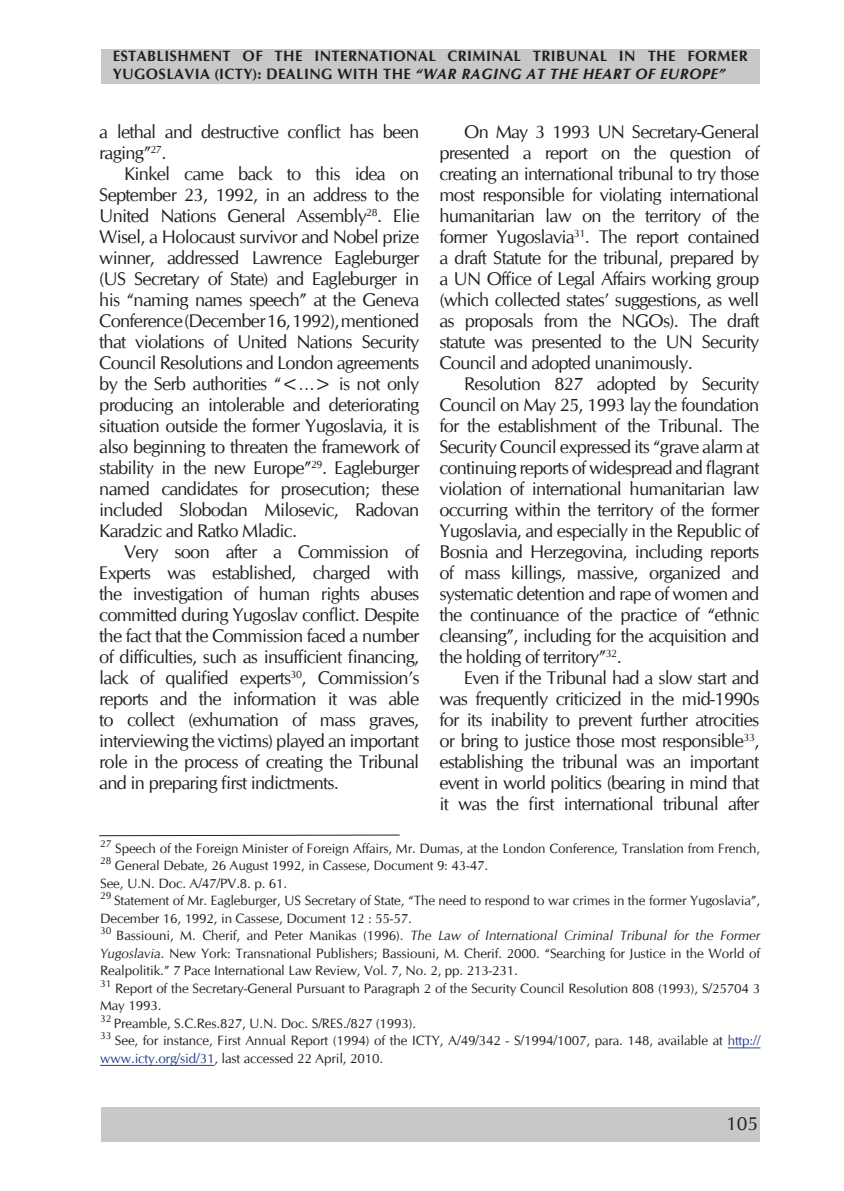
<style>
.page{position:relative;width:844px;height:1191px;background:#fff}
.page>*{position:absolute;margin:0;border:0;box-sizing:border-box;transform-origin:0 0}
.t1{font:19.25px "CG Omega";color:#231f20}
.t2{font:18.38px/21px "CG Omega";letter-spacing:-.04em;color:#231f20;text-align:justify}
.t3{font:700 14.88px/17.8px "CG Omega";letter-spacing:.025em;color:#231f20}
.t4{font:13.47px/17.5px "CG Omega";letter-spacing:-.01em;color:#231f20}
.s1{font-style:italic}
.s2{color:#253f8e}
</style>
<div class="page">
<div style="left:101px;top:1107px;width:658px;height:34px;background:#c7c8ca"></div>
<div style="left:101px;top:50px;width:658px;height:34px;background:#c7c8ca"></div>
<svg style="left:99px;top:834px;width:301px;height:2px"></svg>
<hr style="left:727px;top:1047px;width:33px;height:1px;background:#253f8e">
<hr style="left:100px;top:1065px;width:114px;height:1px;background:#253f8e">
<p class="t3" style="left:113px;top:47px;width:636px">ESTABLISHMENT OF THE INTERNATIONAL CRIMINAL TRIBUNAL IN THE FORMER<br>YUGOSLAVIA (ICTY): DEALING WITH THE <span class="s1">“WAR RAGING AT THE HEART OF EUROPE”</span></p>
<p class="t2" style="left:99px;top:121px;width:321px">a lethal and destructive conflict has been raging”<sup>27</sup>.</p>
<p class="t2" style="left:99px;top:163px;width:321px;text-indent:25px">Kinkel came back to this idea on September 23, 1992, in an address to the United Nations General Assembly<sup>28</sup>. Elie Wisel, a Holocaust survivor and Nobel prize winner, addressed Lawrence Eagleburger (US Secretary of State) and Eagleburger in his “naming names speech” at the Geneva Conference (December 16, 1992), mentioned that violations of United Nations Security Council Resolutions and London agreements by the Serb authorities “&lt;…&gt; is not only producing an intolerable and deteriorating situation outside the former Yugoslavia, it is also beginning to threaten the framework of stability in the new Europe”<sup>29</sup>. Eagleburger named candidates for prosecution; these included Slobodan Milosevic, Radovan Karadzic and Ratko Mladic.</p>
<p class="t2" style="left:99px;top:541px;width:321px;text-indent:25px">Very soon after a Commission of Experts was established, charged with the investigation of human rights abuses committed during Yugoslav conflict. Despite the fact that the Commission faced a number of difficulties, such as insufficient financing, lack of qualified experts<sup>30</sup>, Commission’s reports and the information it was able to collect (exhumation of mass graves, interviewing the victims) played an important role in the process of creating the Tribunal and in preparing first indictments.</p>
<p class="t2" style="left:439px;top:121px;width:321px;text-indent:25px">On May 3 1993 UN Secretary-General presented a report on the question of creating an international tribunal to try those most responsible for violating international humanitarian law on the territory of the former Yugoslavia<sup>31</sup>. The report contained a draft Statute for the tribunal, prepared by a UN Office of Legal Affairs working group (which collected states’ suggestions, as well as proposals from the NGOs). The draft statute was presented to the UN Security Council and adopted unanimously.</p>
<p class="t2" style="left:439px;top:373px;width:321px;text-indent:25px">Resolution 827 adopted by Security Council on May 25, 1993 lay the foundation for the establishment of the Tribunal. The Security Council expressed its “grave alarm at continuing reports of widespread and flagrant violation of international humanitarian law occurring within the territory of the former Yugoslavia, and especially in the Republic of Bosnia and Herzegovina, including reports of mass killings, massive, organized and systematic detention and rape of women and the continuance of the practice of “ethnic cleansing”, including for the acquisition and the holding of territory”<sup>32</sup>.</p>
<p class="t2" style="left:439px;top:667px;width:321px;text-indent:25px">Even if the Tribunal had a slow start and was frequently criticized in the mid-1990s for its inability to prevent further atrocities or bring to justice those most responsible<sup>33</sup>, establishing the tribunal was an important event in world politics (bearing in mind that it was the first international tribunal after</p>
<p class="t4" style="left:100px;top:839px;width:661px"><sup>27</sup> Speech of the Foreign Minister of Foreign Affairs, Mr. Dumas, at the London Conference, Translation from French,<br><sup>28</sup> General Debate, 26 August 1992, in Cassese, Document 9: 43-47.</p>
<p class="t4" style="left:100px;top:874px;width:188px">See, U.N. Doc. A/47/PV.8. p. 61.</p>
<p class="t4" style="left:100px;top:892px;width:661px"><sup>29</sup> Statement of Mr. Eagleburger, US Secretary of State, “The need to respond to war crimes in the former Yugoslavia”,<br>December 16, 1992, in Cassese, Document 12 : 55-57.</p>
<p class="t4" style="left:100px;top:927px;width:661px;text-align:justify"><sup>30</sup> Bassiouni, M. Cherif, and Peter Manikas (1996). <span class="s1">The Law of International Criminal Tribunal for the Former Yugoslavia</span>. New York: Transnational Publishers; Bassiouni, M. Cherif. 2000. “Searching for Justice in the World of Realpolitik.” 7 Pace International Law Review, Vol. 7, No. 2, pp. 213-231.</p>
<p class="t4" style="left:100px;top:979px;width:661px"><sup>31</sup> Report of the Secretary-General Pursuant to Paragraph 2 of the Security Council Resolution 808 (1993), S/25704 3<br>May 1993.</p>
<p class="t4" style="left:100px;top:1014px;width:317px"><sup>32</sup> Preamble, S.C.Res.827, U.N. Doc. S/RES./827 (1993).</p>
<p class="t4" style="left:100px;top:1032px;width:661px"><sup>33</sup> See, for instance, First Annual Report (1994) of the ICTY, A/49/342 - S/1994/1007, para. 148, available at <span class="s2">http:// www.icty.org/sid/31</span>, last accessed 22 April, 2010.</p>
<p class="t1" style="left:726px;top:1111px;width:33px">105</p>
</div>
